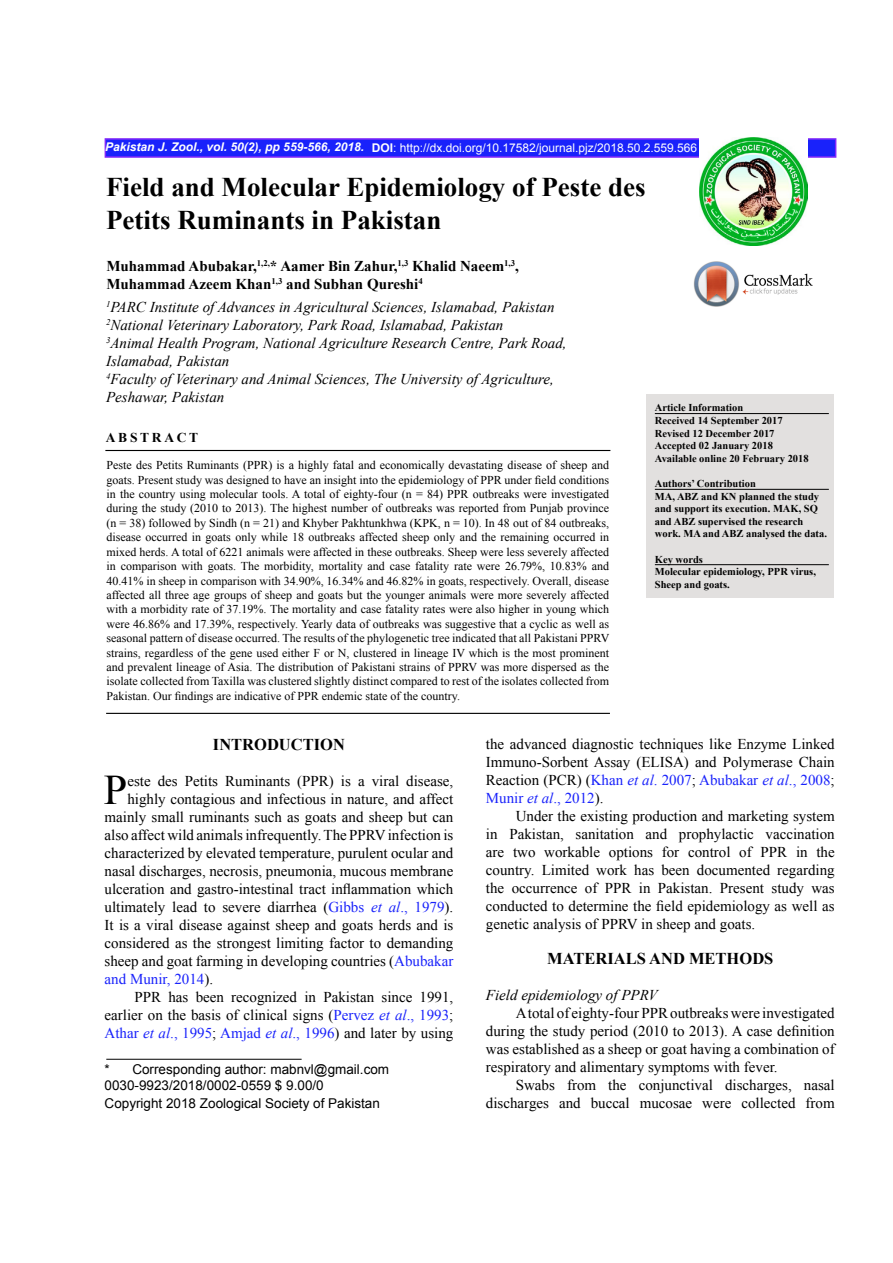
<style>
.page{position:relative;width:893px;height:1263px;background:#fff}
.page>*{position:absolute;margin:0;border:0;box-sizing:border-box;transform-origin:0 0}
.t1{font:42.15px "Times New Roman";color:#000}
.t2{font:700 27px/32.4px "Times New Roman";color:#000}
.t3{font:700 16.5px "Times New Roman";color:#000}
.t4{font:15px/18px "Times New Roman";color:#000;text-align:justify}
.t5{font:italic 15px/18px "Times New Roman";color:#000}
.t6{font:700 15px/18px "Times New Roman";color:#000}
.t7{font:15px "Times New Roman";color:#1922fb}
.t8{font:13.5px/16.2px "Arial";color:#000}
.t9{font:700 13.5px "Times New Roman";letter-spacing:.2em;color:#000}
.t10{font:12px/14.4px "Times New Roman";color:#000;text-align:justify}
.t11{font:12px "Arial";color:#fff}
.t12{font:700 10.5px/12.6px "Times New Roman";color:#000}
.s1{font-weight:700;font-style:italic}
.s2{font-weight:700}
.s3{color:#1922fb}
.s4{font-style:italic;color:#1922fb}
.s5{color:#000}
.s6{font-style:italic}
</style>
<div class="page">
<img style="left:694px;top:261px;width:119px;height:45px">
<div style="left:105px;top:138px;width:731px;height:20px;background:#1922fb;border:2px solid #8027fb"></div>
<img style="left:699px;top:138px;width:108px;height:108px">
<div style="left:646px;top:394px;width:187px;height:203px;background:#e2e0df"></div>
<hr style="left:655px;top:489px;width:174px;height:1px;background:#000">
<hr style="left:105px;top:450px;width:505px;height:1px;background:#000">
<hr style="left:106px;top:713px;width:504px;height:1px;background:#000">
<hr style="left:655px;top:413px;width:174px;height:1px;background:#000">
<hr style="left:106px;top:1059px;width:196px;height:1px;background:#000">
<hr style="left:655px;top:564px;width:174px;height:1px;background:#000">
<p class="t11" style="left:105px;top:140px;width:593px"><span class="s1">Pakistan J. Zool., vol. 50(2), pp 559-566, 2018.</span> <span class="s2">DOI</span>: http://dx.doi.org/10.17582/journal.pjz/2018.50.2.559.566</p>
<h2 class="t2" style="left:106px;top:171px;width:541px">Field and Molecular Epidemiology of Peste des<br>Petits Ruminants in Pakistan</h2>
<p class="t6" style="left:106px;top:256px;width:414px">Muhammad Abubakar,<sup>1,2,</sup>* Aamer Bin Zahur,<sup>1,3</sup> Khalid Naeem<sup>1,3</sup>,<br>Muhammad Azeem Khan<sup>1,3</sup> and Subhan Qureshi<sup>4</sup></p>
<p class="t5" style="left:106px;top:297px;width:462px"><sup>1</sup>PARC Institute of Advances in Agricultural Sciences, Islamabad, Pakistan <sup>2</sup>National Veterinary Laboratory, Park Road, Islamabad, Pakistan<br><sup>3</sup>Animal Health Program, National Agriculture Research Centre, Park Road, Islamabad, Pakistan<br><sup>4</sup>Faculty of Veterinary and Animal Sciences, The University of Agriculture, Peshawar, Pakistan</p>
<p class="t12" style="left:655px;top:401px;width:155px">Article Information<br>Received 14 September 2017<br>Revised 12 December 2017<br>Accepted 02 January 2018<br>Available online 20 February 2018</p>
<p class="t12" style="left:655px;top:477px;width:174px">Authors’ Contribution<br>MA, ABZ and KN planned the study and support its execution. MAK, SQ and ABZ supervised the research work. MA and ABZ analysed the data.</p>
<p class="t12" style="left:655px;top:552px;width:163px">Key words<br>Molecular epidemiology, PPR virus,<br>Sheep and goats.</p>
<p class="t9" style="left:106px;top:428px;width:94px">ABSTRACT</p>
<p class="t10" style="left:107px;top:458px;width:504px">Peste des Petits Ruminants (PPR) is a highly fatal and economically devastating disease of sheep and goats. Present study was designed to have an insight into the epidemiology of PPR under field conditions in the country using molecular tools. A total of eighty-four (n = 84) PPR outbreaks were investigated during the study (2010 to 2013). The highest number of outbreaks was reported from Punjab province (n = 38) followed by Sindh (n = 21) and Khyber Pakhtunkhwa (KPK, n = 10). In 48 out of 84 outbreaks, disease occurred in goats only while 18 outbreaks affected sheep only and the remaining occurred in mixed herds. A total of 6221 animals were affected in these outbreaks. Sheep were less severely affected in comparison with goats. The morbidity, mortality and case fatality rate were 26.79%, 10.83% and 40.41% in sheep in comparison with 34.90%, 16.34% and 46.82% in goats, respectively. Overall, disease affected all three age groups of sheep and goats but the younger animals were more severely affected with a morbidity rate of 37.19%. The mortality and case fatality rates were also higher in young which were 46.86% and 17.39%, respectively. Yearly data of outbreaks was suggestive that a cyclic as well as seasonal pattern of disease occurred. The results of the phylogenetic tree indicated that all Pakistani PPRV strains, regardless of the gene used either F or N, clustered in lineage IV which is the most prominent and prevalent lineage of Asia. The distribution of Pakistani strains of PPRV was more dispersed as the isolate collected from Taxilla was clustered slightly distinct compared to rest of the isolates collected from Pakistan. Our findings are indicative of PPR endemic state of the country.</p>
<h3 class="t3" style="left:213px;top:733px;width:133px">INTRODUCTION</h3>
<h1 class="t1" style="left:104px;top:761px;width:25px">P</h1>
<p class="t4" style="left:127px;top:771px;width:327px">este des Petits Ruminants (PPR) is a viral disease,</p>
<p class="t4" style="left:486px;top:735px;width:350px">the advanced diagnostic techniques like Enzyme Linked Immuno-Sorbent Assay (ELISA) and Polymerase Chain Reaction (PCR) (<span class="s3">Khan</span> <span class="s4">et al</span><span class="s3">. 2007</span>; <span class="s3">Abubakar</span> <span class="s4">et al</span><span class="s3">., 2008</span>; <span class="s3">Munir</span> <span class="s4">et al</span><span class="s3">., 2012</span>).</p>
<p class="t4" style="left:486px;top:807px;width:350px;text-indent:30px">Under the existing production and marketing system in Pakistan, sanitation and prophylactic vaccination are two workable options for control of PPR in the country. Limited work has been documented regarding the occurrence of PPR in Pakistan. Present study was conducted to determine the field epidemiology as well as genetic analysis of PPRV in sheep and goats.</p>
<h3 class="t3" style="left:547px;top:947px;width:228px">MATERIALS AND METHODS</h3>
<p class="t5" style="left:486px;top:985px;width:173px">Field epidemiology of PPRV</p>
<p class="t4" style="left:486px;top:1003px;width:350px;text-indent:30px">A total of eighty-four PPR outbreaks were investigated during the study period (2010 to 2013). A case definition was established as a sheep or goat having a combination of respiratory and alimentary symptoms with fever.</p>
<p class="t4" style="left:486px;top:1075px;width:350px;text-align:right">Swabs from the conjunctival discharges, nasal discharges and buccal mucosae were collected from</p>
<p class="t4" style="left:127px;top:789px;width:328px">highly contagious and infectious in nature, and affect</p>
<p class="t4" style="left:105px;top:807px;width:350px">mainly small ruminants such as goats and sheep but can</p>
<p class="t4" style="left:105px;top:825px;width:350px">also affect wild animals infrequently. The PPRV infection is</p>
<p class="t4" style="left:105px;top:843px;width:350px">characterized by elevated temperature, purulent ocular and</p>
<p class="t4" style="left:105px;top:861px;width:350px">nasal discharges, necrosis, pneumonia, mucous membrane</p>
<p class="t4" style="left:105px;top:879px;width:350px">ulceration and gastro-intestinal tract inflammation which</p>
<p class="t4" style="left:105px;top:897px;width:350px">ultimately lead to severe diarrhea (<span class="s3">Gibbs</span> <span class="s4">et al</span><span class="s3">., 1979</span>).</p>
<p class="t4" style="left:105px;top:915px;width:350px">It is a viral disease against sheep and goats herds and is</p>
<p class="t4" style="left:105px;top:933px;width:350px">considered as the strongest limiting factor to demanding</p>
<p class="t4" style="left:105px;top:951px;width:350px">sheep and goat farming in developing countries (<span class="s3">Abubakar</span></p>
<p class="t7" style="left:105px;top:969px;width:110px">and Munir, 2014<span class="s5">).</span></p>
<p class="t4" style="left:134px;top:987px;width:320px">PPR has been recognized in Pakistan since 1991,</p>
<p class="t4" style="left:105px;top:1005px;width:350px">earlier on the basis of clinical signs (<span class="s3">Pervez</span> <span class="s4">et al</span><span class="s3">., 1993</span>;</p>
<p class="t7" style="left:105px;top:1023px;width:350px">Athar <span class="s6">et al</span>., 1995<span class="s5">;</span> Amjad <span class="s6">et al</span>., 1996<span class="s5">) and later by using</span></p>
<p class="t8" style="left:105px;top:1061px;width:286px">* Corresponding author: mabnvl@gmail.com<br>0030-9923/2018/0002-0559 $ 9.00/0</p>
<p class="t8" style="left:105px;top:1095px;width:277px">Copyright 2018 Zoological Society of Pakistan</p>
</div>
